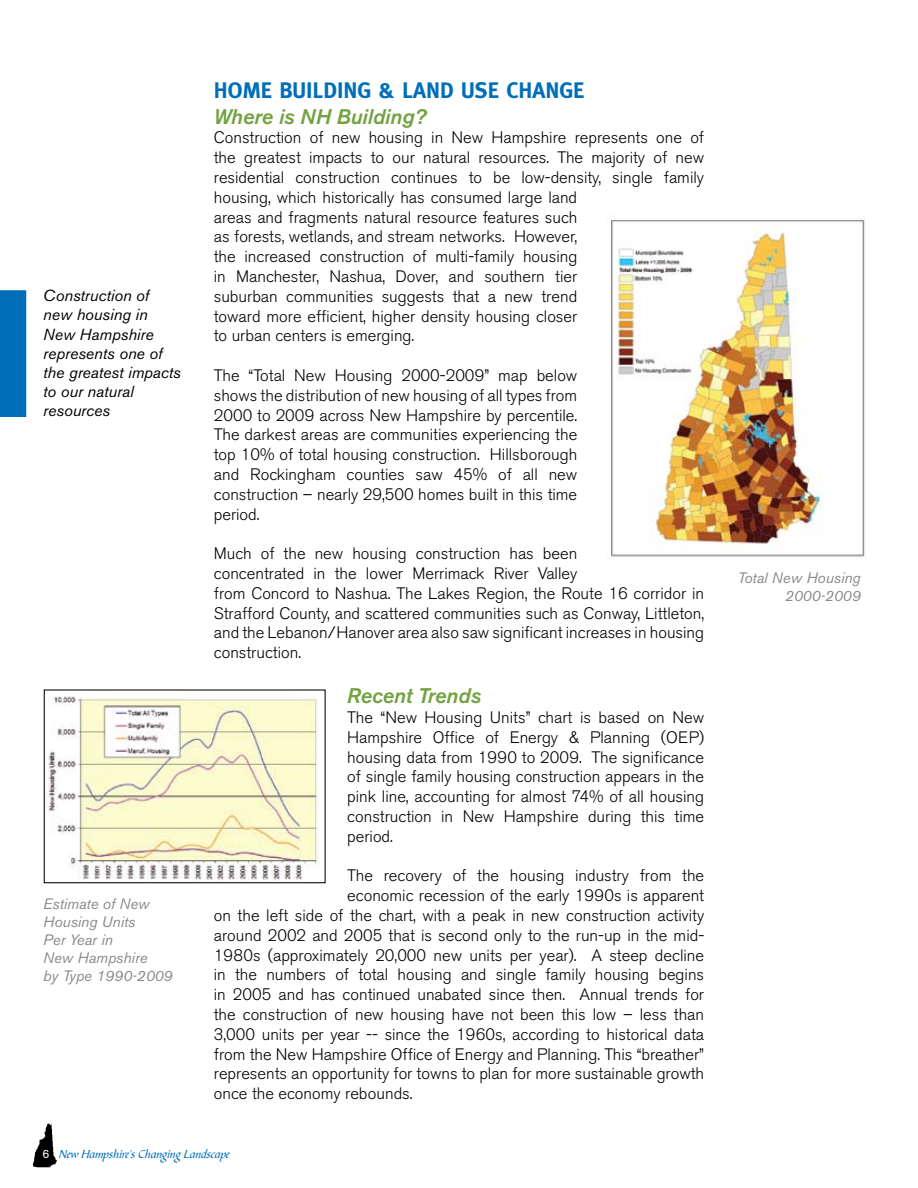
<style>
.page{position:relative;width:918px;height:1188px;background:#fff}
.page>*{position:absolute;margin:0;border:0;box-sizing:border-box;transform-origin:0 0}
.t1{font:700 22.5px "Meta";color:#006eb9}
.t2{font:italic 500 21px "Akzidenz Grotesk BE";color:#74a242}
.t3{font:300 16.5px/19.8px "Akzidenz Grotesk BE";color:#000}
.t4{font:italic 15.9px/19px "Akzidenz Grotesk BE";color:#000}
.t5{font:italic 15px/18px "Akzidenz Grotesk BE";color:#888a8c;text-align:right}
.t6{font:12px "Bible Scr T";color:#006eb9}
.s1{font-family:"Akzidenz Grotesk BE";color:#fff}
</style>
<div class="page">
<div style="left:0;top:290px;width:26px;height:127px;background:#006eb9"></div>
<img style="left:610px;top:218px;width:255px;height:339px">
<img style="left:46px;top:696px;width:272px;height:185px">
<div style="left:44px;top:689px;width:282px;height:194px;border:1px solid #000"></div>
<img style="left:32px;top:1123px;width:25px;height:45px">
<p class="t4" style="left:43px;top:286px;width:139px">Construction of new housing in<br>New Hampshire represents one of the greatest impacts to our natural resources</p>
<p class="t5" style="left:43px;top:895px;width:131px;text-align:left">Estimate of New<br>Housing Units<br>Per Year in<br>New Hampshire<br>by Type 1990-2009</p>
<h1 class="t1" style="left:214px;top:78px;width:370px">HOME BUILDING &amp; LAND USE CHANGE</h1>
<p class="t2" style="left:214px;top:104px;width:214px">Where is NH Building?</p>
<p class="t3" style="left:214px;top:128px;width:492px">Construction of new housing in New Hampshire represents one of the greatest impacts to our natural resources. The majority of new residential construction continues to be low-density, single family housing, which historically has consumed large land<br>areas and fragments natural resource features such<br>as forests, wetlands, and stream networks. However,<br>the increased construction of multi-family housing<br>in Manchester, Nashua, Dover, and southern tier<br>suburban communities suggests that a new trend<br>toward more efficient, higher density housing closer<br>to urban centers is emerging.</p>
<p class="t3" style="left:214px;top:366px;width:365px;text-align:justify">The “Total New Housing 2000-2009” map below shows the distribution of new housing of all types from 2000 to 2009 across New Hampshire by percentile.<br>The darkest areas are communities experiencing the top 10% of total housing construction. Hillsborough and Rockingham counties saw 45% of all new construction – nearly 29,500 homes built in this time period.</p>
<p class="t3" style="left:214px;top:544px;width:492px">Much of the new housing construction has been<br>concentrated in the lower Merrimack River Valley<br>from Concord to Nashua. The Lakes Region, the Route 16 corridor in Strafford County, and scattered communities such as Conway, Littleton, and the Lebanon/Hanover area also saw significant increases in housing construction.</p>
<p class="t2" style="left:347px;top:684px;width:135px">Recent Trends</p>
<p class="t3" style="left:347px;top:708px;width:358px;text-align:justify">The “New Housing Units” chart is based on New Hampshire Office of Energy &amp; Planning (OEP) housing data from 1990 to 2009. The significance of single family housing construction appears in the pink line, accounting for almost 74% of all housing construction in New Hampshire during this time period.</p>
<p class="t3" style="left:347px;top:866px;width:358px">The recovery of the housing industry from the</p>
<p class="t3" style="left:347px;top:886px;width:358px">economic recession of the early 1990s is apparent</p>
<p class="t3" style="left:214px;top:906px;width:492px">on the left side of the chart, with a peak in new construction activity</p>
<p class="t3" style="left:214px;top:926px;width:492px">around 2002 and 2005 that is second only to the run-up in the mid-</p>
<p class="t3" style="left:214px;top:945px;width:492px">1980s (approximately 20,000 new units per year). A steep decline</p>
<p class="t3" style="left:214px;top:965px;width:492px">in the numbers of total housing and single family housing begins</p>
<p class="t3" style="left:214px;top:985px;width:492px">in 2005 and has continued unabated since then. Annual trends for</p>
<p class="t3" style="left:214px;top:1005px;width:492px">the construction of new housing have not been this low – less than</p>
<p class="t3" style="left:214px;top:1025px;width:492px">3,000 units per year -- since the 1960s, according to historical data</p>
<p class="t3" style="left:214px;top:1044px;width:492px">from the New Hampshire Office of Energy and Planning. This “breather”</p>
<p class="t3" style="left:214px;top:1064px;width:492px">represents an opportunity for towns to plan for more sustainable growth</p>
<p class="t3" style="left:214px;top:1084px;width:200px">once the economy rebounds.</p>
<p class="t6" style="left:42px;top:1147px;width:189px"><span class="s1">6</span> New Hampshire’s Changing Landscape</p>
<p class="t5" style="left:738px;top:568px;width:124px">Total New Housing<br>2000-2009</p>
</div>
